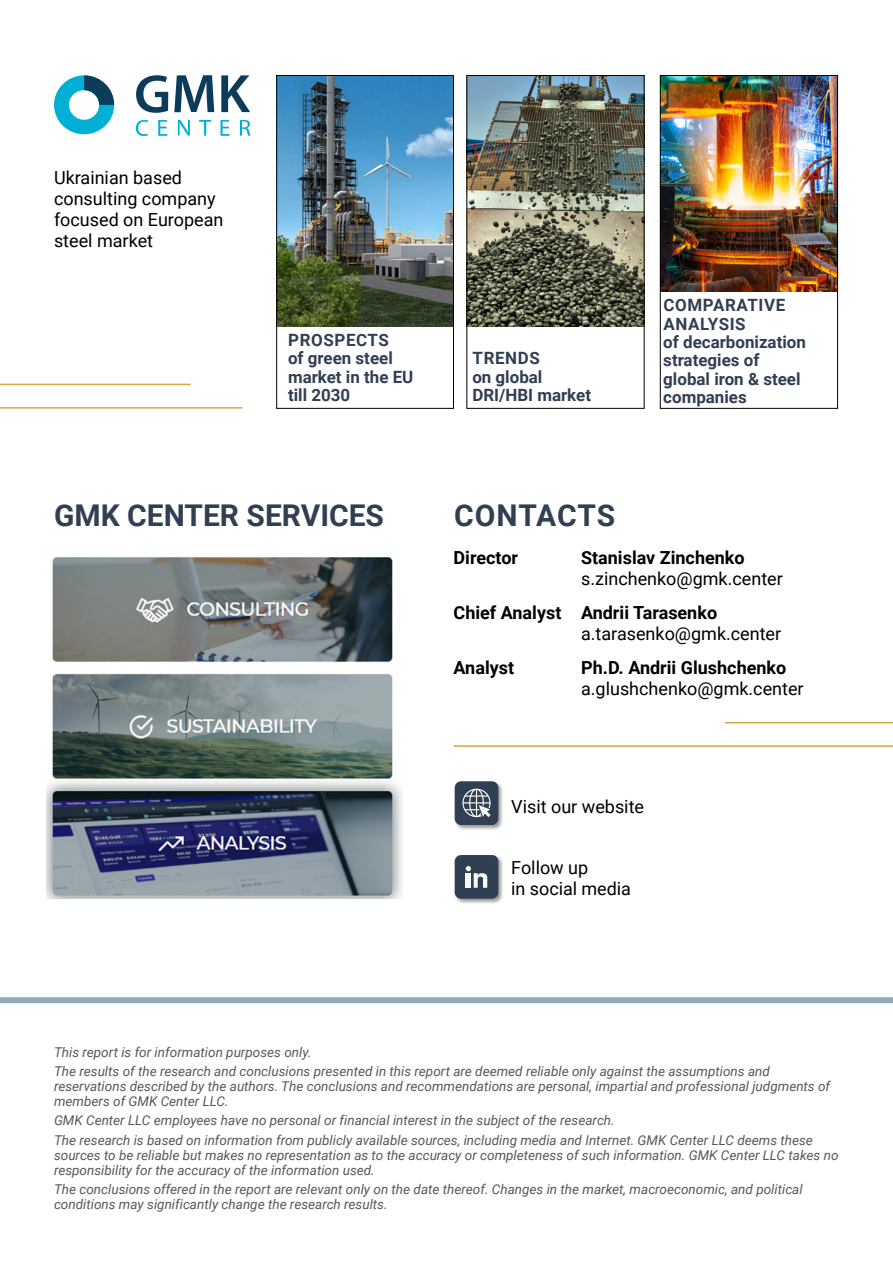
<style>
.page{position:relative;width:893px;height:1263px;background:#fff}
.page>*{position:absolute;margin:0;border:0;box-sizing:border-box;transform-origin:0 0}
.t1{font:700 30px "Roboto";color:#313f53}
.t2{font:700 30px "Roboto";letter-spacing:.025em;color:#313f53}
.t3{font:18px/21px "Roboto";color:#000}
.t4{font:700 18px "Roboto";color:#000}
.t5{font:700 16.95px/18.5px "Roboto";color:#313f53}
.t6{font:italic 13.5px/15px "Roboto";color:#575756}
</style>
<div class="page">
<svg style="left:136px;top:75px;width:114px;height:38px"></svg>
<svg style="left:136px;top:120px;width:114px;height:16px"></svg>
<svg style="left:54px;top:75px;width:60px;height:59px"></svg>
<hr style="left:0;top:384px;width:191px;height:1px;background:#d1a743">
<hr style="left:0;top:407px;width:242px;height:2px;background:#d1a743">
<hr style="left:725px;top:722px;width:168px;height:1px;background:#d1a743">
<hr style="left:454px;top:745px;width:439px;height:2px;background:#d1a743">
<div style="left:0;top:997px;width:893px;height:6px;background:#8fabba"></div>
<img style="left:278px;top:77px;width:174px;height:249px">
<div style="left:276px;top:75px;width:178px;height:334px;border:1px solid #000"></div>
<img style="left:469px;top:77px;width:173px;height:249px">
<div style="left:467px;top:75px;width:177px;height:334px;border:1px solid #000"></div>
<img style="left:662px;top:77px;width:174px;height:215px">
<div style="left:660px;top:75px;width:178px;height:334px;border:1px solid #000"></div>
<div style="left:454px;top:854px;width:50px;height:50px;background:#000;opacity:.4"></div>
<div style="left:455px;top:855px;width:43px;height:44px;background:#313f53;border-radius:6px"></div>
<svg style="left:466px;top:866px;width:21px;height:22px"></svg>
<div style="left:454px;top:780px;width:50px;height:51px;background:#000;opacity:.4"></div>
<div style="left:455px;top:781px;width:43px;height:44px;background:#313f53;border-radius:6px"></div>
<svg style="left:462px;top:789px;width:29px;height:28px"></svg>
<img style="left:46px;top:557px;width:356px;height:342px">
<h2 class="t3" style="left:54px;top:166px;width:171px">Ukrainian based consulting company focused on European steel market</h2>
<p class="t5" style="left:288px;top:330px;width:127px">PROSPECTS<br>of green steel market in the EU till 2030</p>
<p class="t5" style="left:472px;top:348px;width:120px">TRENDS<br>on global<br>DRI/HBI market</p>
<h1 class="t1" style="left:54px;top:495px;width:332px">GMK CENTER SERVICES</h1>
<h1 class="t2" style="left:454px;top:495px;width:163px">CONTACTS</h1>
<p class="t5" style="left:663px;top:295px;width:144px">COMPARATIVE<br>ANALYSIS<br>of decarbonization strategies of global iron &amp; steel сompanies</p>
<h2 class="t4" style="left:454px;top:545px;width:66px">Director</h2>
<h2 class="t4" style="left:581px;top:545px;width:165px">Stanislav Zinchenko</h2>
<h2 class="t3" style="left:581px;top:568px;width:203px">s.zinchenko@gmk.center</h2>
<h2 class="t4" style="left:454px;top:600px;width:265px">Chief Analyst Andrii Tarasenko</h2>
<h2 class="t3" style="left:581px;top:622px;width:202px">a.tarasenko@gmk.center</h2>
<h2 class="t4" style="left:454px;top:655px;width:62px">Analyst</h2>
<h2 class="t4" style="left:581px;top:655px;width:207px">Ph.D. Andrii Glushchenko</h2>
<h2 class="t3" style="left:581px;top:677px;width:224px">a.glushchenko@gmk.center</h2>
<h2 class="t3" style="left:511px;top:795px;width:134px">Visit our website</h2>
<h2 class="t3" style="left:511px;top:856px;width:121px">Follow up<br>in social media</h2>
<p class="t6" style="left:54px;top:1042px;width:717px;line-height:19.2px">This report is for information purposes only.<br>The results of the research and conclusions presented in this report are deemed reliable only against the assumptions and</p>
<p class="t6" style="left:54px;top:1078px;width:778px">reservations described by the authors. The conclusions and recommendations are personal, impartial and professional judgments of members of GMK Center LLC.</p>
<p class="t6" style="left:54px;top:1110px;width:760px;line-height:19.2px">GMK Center LLC employees have no personal or financial interest in the subject of the research.<br>The research is based on information from publicly available sources, including media and Internet. GMK Center LLC deems these</p>
<p class="t6" style="left:54px;top:1147px;width:786px">sources to be reliable but makes no representation as to the accuracy or completeness of such information. GMK Center LLC takes no responsibility for the accuracy of the information used.</p>
<p class="t6" style="left:54px;top:1181px;width:750px">The conclusions offered in the report are relevant only on the date thereof. Changes in the market, macroeconomic, and political conditions may significantly change the research results.</p>
</div>
